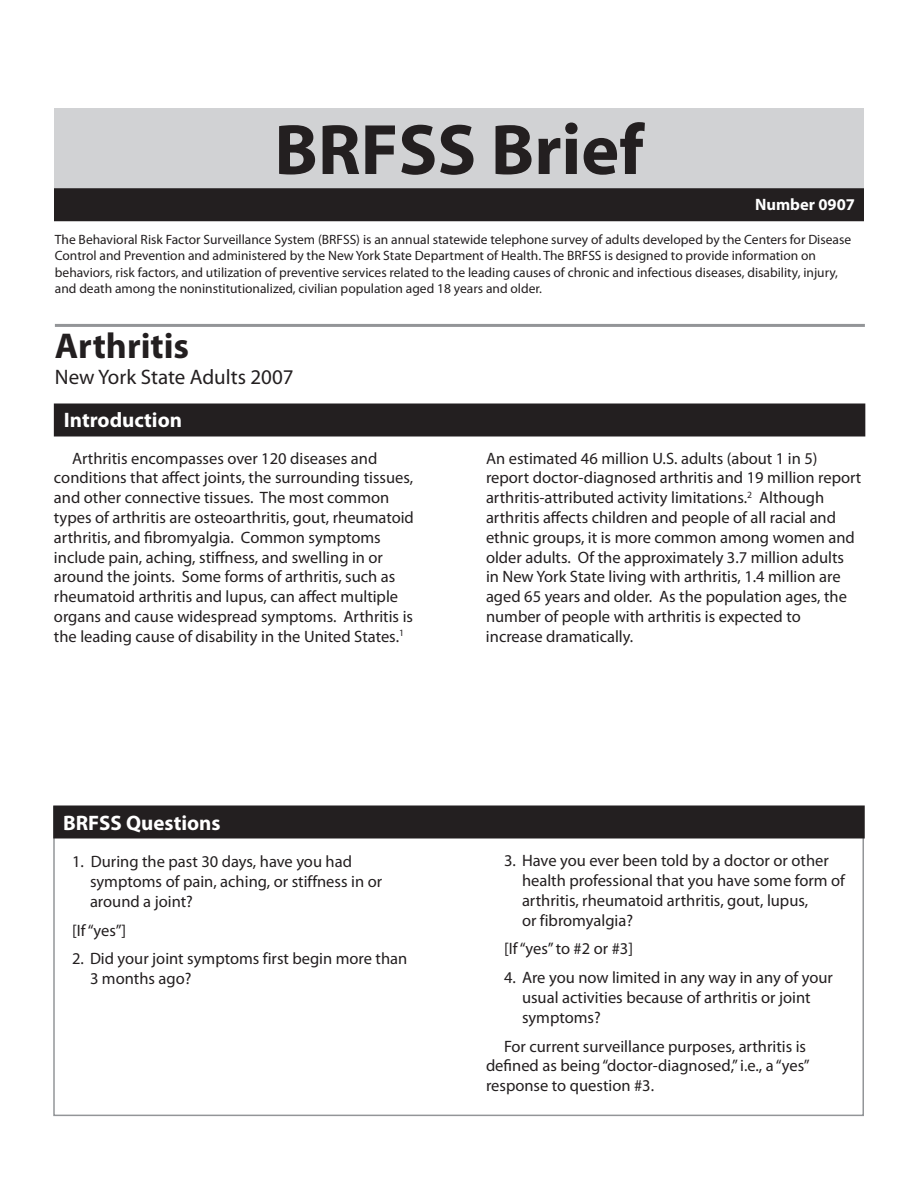
<style>
.page{position:relative;width:918px;height:1188px;background:#fff}
.page>*{position:absolute;margin:0;border:0;box-sizing:border-box;transform-origin:0 0}
.t1{font:700 72px "Myriad";color:#231f20}
.t2{font:700 36px "Myriad Pro";color:#231f20}
.t3{font:700 21px "Myriad Pro";color:#fff}
.t4{font:21px "Myriad Pro";color:#231f20}
.t5{font:16.5px/19.8px "Myriad Pro";color:#231f20}
.t6{font:700 16.5px "Myriad Pro";color:#fff}
.t7{font:13.5px/16.2px "Myriad Pro";color:#231f20}
</style>
<div class="page">
<div style="left:54px;top:806px;width:810px;height:32px;background:#231f20"></div>
<div style="left:53px;top:805px;width:812px;height:33px;border:2px solid #231f20"></div>
<div style="left:55px;top:109px;width:808px;height:79px;background:#d1d2d4"></div>
<div style="left:54px;top:108px;width:810px;height:81px;border:2px solid #d1d2d4"></div>
<div style="left:55px;top:189px;width:808px;height:32px;background:#231f20"></div>
<div style="left:54px;top:188px;width:810px;height:33px;border:2px solid #231f20"></div>
<div style="left:55px;top:404px;width:810px;height:32px;background:#231f20"></div>
<hr style="left:55px;top:324px;width:810px;height:3px;background:#939598">
<h1 class="t1" style="left:274px;top:113px;width:371px">BRFSS Brief</h1>
<p class="t6" style="left:755px;top:195px;width:102px">Number 0907</p>
<p class="t7" style="left:55px;top:232px;width:798px">The Behavioral Risk Factor Surveillance System (BRFSS) is an annual statewide telephone survey of adults developed by the Centers for Disease Control and Prevention and administered by the New York State Department of Health. The BRFSS is designed to provide information on behaviors, risk factors, and utilization of preventive services related to the leading causes of chronic and infectious diseases, disability, injury, and death among the noninstitutionalized, civilian population aged 18 years and older.</p>
<h2 class="t2" style="left:55px;top:326px;width:136px">Arthritis</h2>
<p class="t4" style="left:55px;top:365px;width:240px">New York State Adults 2007</p>
<p class="t3" style="left:64px;top:408px;width:120px">Introduction</p>
<p class="t5" style="left:54px;top:449px;width:361px;text-indent:18px">Arthritis encompasses over 120 diseases and conditions that affect joints, the surrounding tissues, and other connective tissues. The most common types of arthritis are osteoarthritis, gout, rheumatoid arthritis, and fibromyalgia. Common symptoms include pain, aching, stiffness, and swelling in or around the joints. Some forms of arthritis, such as rheumatoid arthritis and lupus, can affect multiple organs and cause widespread symptoms. Arthritis is the leading cause of disability in the United States.<sup>1</sup></p>
<p class="t5" style="left:486px;top:449px;width:377px">An estimated 46 million U.S. adults (about 1 in 5) report doctor-diagnosed arthritis and 19 million report arthritis-attributed activity limitations.<sup>2</sup> Although arthritis affects children and people of all racial and ethnic groups, it is more common among women and older adults. Of the approximately 3.7 million adults<br>in New York State living with arthritis, 1.4 million are aged 65 years and older. As the population ages, the number of people with arthritis is expected to increase dramatically.</p>
<p class="t3" style="left:63px;top:811px;width:159px">BRFSS Questions</p>
<p class="t5" style="left:90px;top:852px;width:294px;text-indent:-18px">1. During the past 30 days, have you had symptoms of pain, aching, or stiffness in or around a joint?</p>
<p class="t5" style="left:72px;top:921px;width:56px">[If “yes”]</p>
<p class="t5" style="left:90px;top:949px;width:319px;text-indent:-18px">2. Did your joint symptoms first begin more than<br>3 months ago?</p>
<p class="t5" style="left:522px;top:851px;width:325px;text-indent:-18px">3. Have you ever been told by a doctor or other health professional that you have some form of arthritis, rheumatoid arthritis, gout, lupus,<br>or fibromyalgia?</p>
<p class="t5" style="left:504px;top:939px;width:131px">[If “yes” to #2 or #3]</p>
<p class="t5" style="left:522px;top:968px;width:312px;text-indent:-18px">4. Are you now limited in any way in any of your usual activities because of arthritis or joint symptoms?</p>
<p class="t5" style="left:486px;top:1036px;width:325px;text-indent:18px">For current surveillance purposes, arthritis is defined as being “doctor-diagnosed,” i.e., a “yes” response to question #3.</p>
</div>
